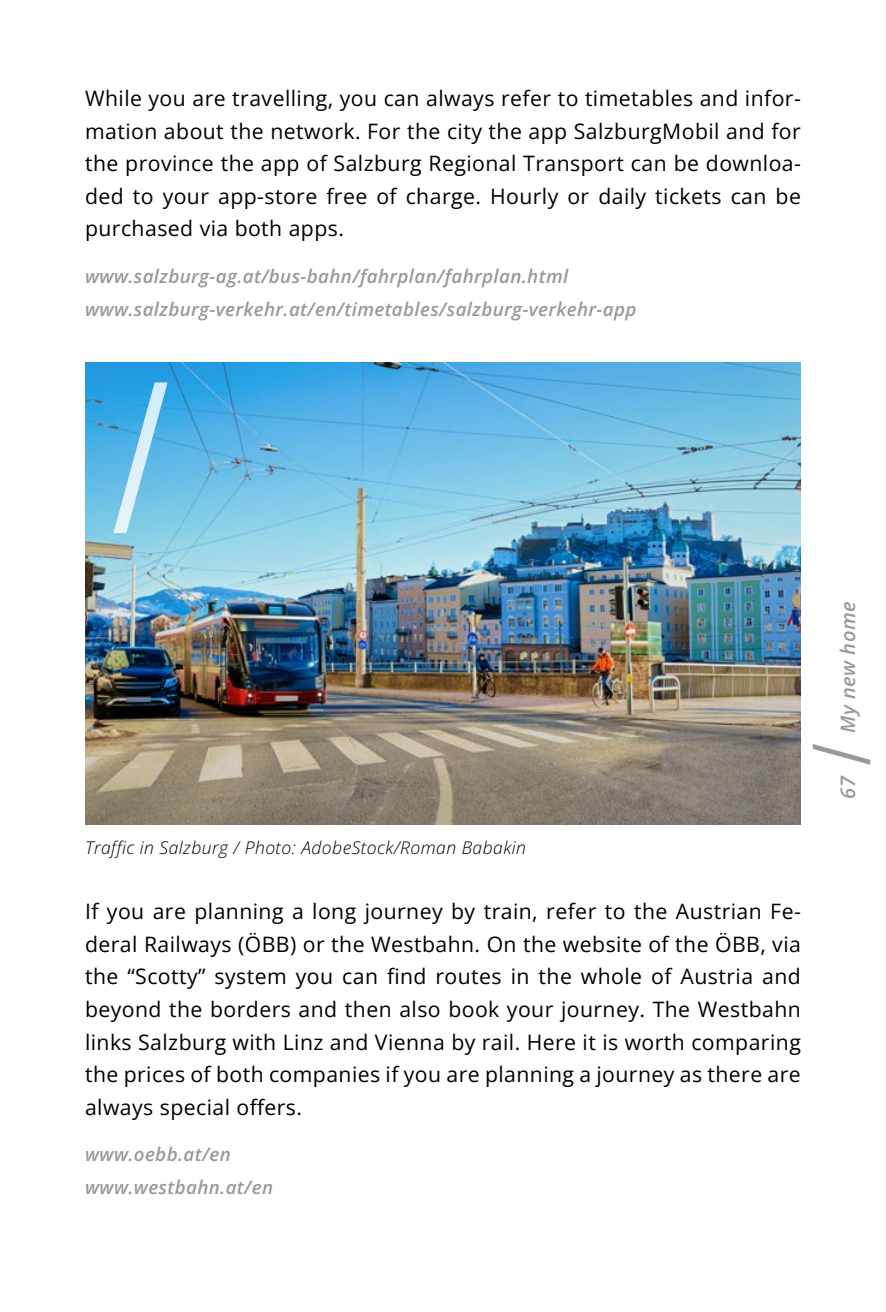
<style>
.page{position:relative;width:886px;height:1312px;background:#fff}
.page>*{position:absolute;margin:0;border:0;box-sizing:border-box;transform-origin:0 0}
.Text{font:21.25px/32.5px "Open Sans";letter-spacing:.02em;color:#000;text-align:justify}
.t1{font:italic 600 20px "Open Sans";letter-spacing:.025em;color:#969a9e}
.Weblink_Absatz{font:italic 600 18.75px/32.5px "Open Sans";letter-spacing:.02em;color:#969a9e}
.Bildunterschrift___C{font:italic 300 17.5px "Open Sans";letter-spacing:.025em;color:#000}
</style>
<div class="page">
<svg style="left:813px;top:744px;width:57px;height:20px"></svg>
<img style="left:85px;top:362px;width:716px;height:461px">
<svg style="left:113px;top:382px;width:55px;height:151px;background:#74c3e9"></svg>
<p class="Text" style="left:85px;top:82px;width:717px">While you are travelling, you can always refer to timetables and infor&shy;mation about the network. For the city the app SalzburgMobil and for the province the app of Salzburg Regional Transport can be downloa&shy;ded to your app-store free of charge. Hourly or daily tickets can be purchased via both apps.</p>
<p class="Weblink_Absatz" style="left:85px;top:259px;width:553px">www.salzburg-ag.at/bus-bahn/fahrplan/fahrplan.html www.salzburg-verkehr.at/en/timetables/salzburg-verkehr-app</p>
<p class="Bildunterschrift___C" style="left:85px;top:835px;width:442px">Traffic in Salzburg / Photo: AdobeStock/Roman Babakin</p>
<p class="Text" style="left:85px;top:894px;width:717px">If you are planning a long journey by train, refer to the Austrian Fe&shy;deral Railways (ÖBB) or the Westbahn. On the website of the ÖBB, via the “Scotty” system you can find routes in the whole of Austria and beyond the borders and then also book your journey. The Westbahn links Salzburg with Linz and Vienna by rail. Here it is worth comparing the prices of both companies if you are planning a journey as there are always special offers.</p>
<p class="Weblink_Absatz" style="left:85px;top:1137px;width:190px">www.oebb.at/en www.westbahn.at/en</p>
<p class="t1" style="left:834px;top:733px;width:133px;rotate:-90deg">My new home</p>
<p class="t1" style="left:834px;top:798px;width:25px;rotate:-90deg">67</p>
</div>
